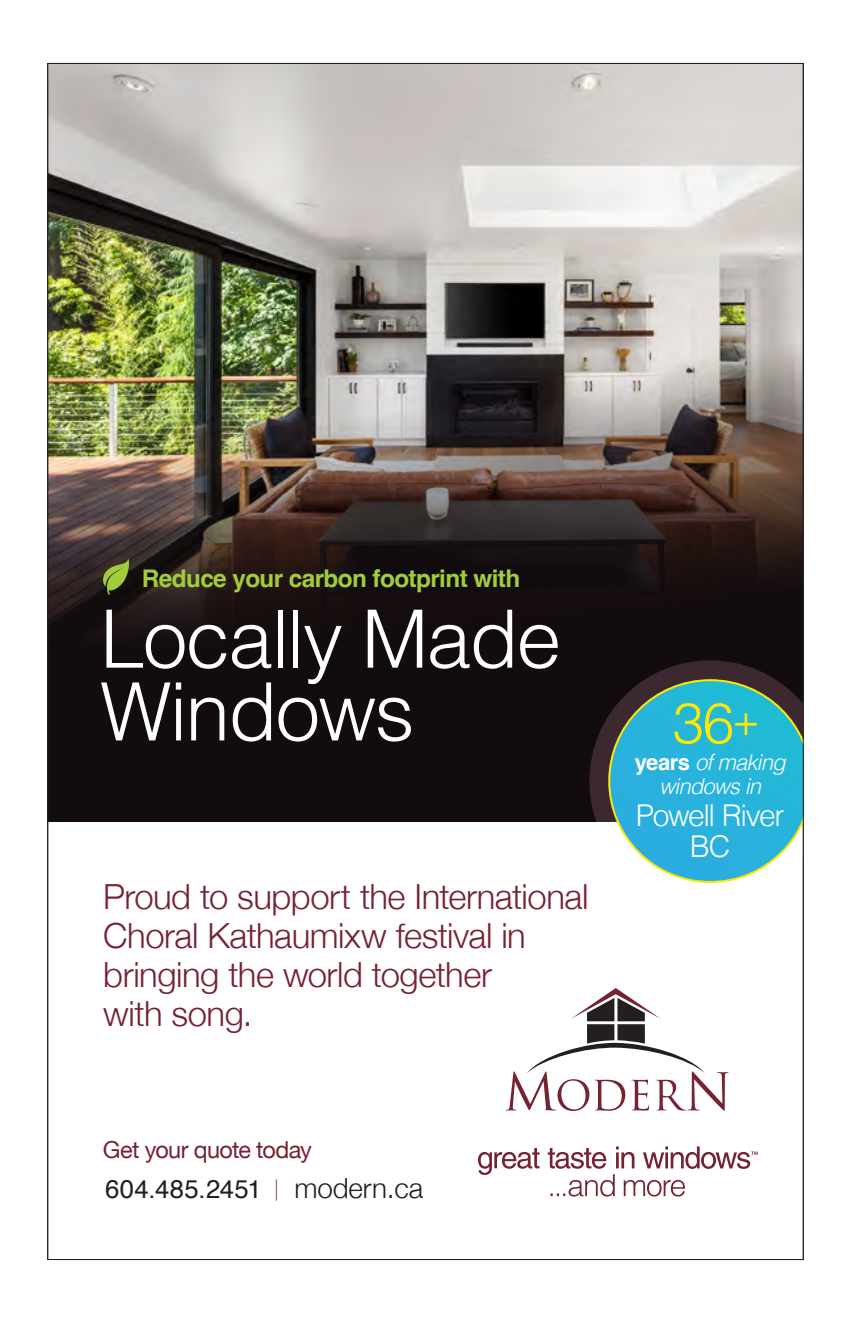
<style>
.page{position:relative;width:851px;height:1323px;background:#fff}
.page>*{position:absolute;margin:0;border:0;box-sizing:border-box;transform-origin:0 0}
.t1{font:300 80.5px/72.8px "Helvetica";letter-spacing:-.025em;color:#fff}
.t2{font:300 56.88px "Helvetica";color:#ffe800}
.t3{font:300 34.65px/38.9px "Helvetica Neue";letter-spacing:-.015em;color:#752331}
.t4{font:300 30.1px/31.8px "Helvetica";letter-spacing:-.045em;color:#fff;text-align:center}
.t5{font:25.72px "Helvetica";letter-spacing:.015em;color:#231f20}
.t6{font:700 24.32px "Helvetica";letter-spacing:-.025em;color:#a1cd3a}
.t7{font:23.45px "Helvetica Neue";letter-spacing:-.03em;color:#752331}
.t8{font:italic 300 22.05px/23.6px "Helvetica";letter-spacing:-.04em;color:#fff;text-align:center}
.s1{font-family:"Helvetica Neue";font-weight:100;font-size:21.35px;color:#752331}
.s2{font-family:"Helvetica Neue";font-weight:300;font-size:27.82px}
.s3{font-weight:700;font-style:normal}
</style>
<div class="page">
<div style="left:47px;top:115px;width:756px;height:707px;background:#130c0e"></div>
<img style="left:49px;top:65px;width:752px;height:563px">
<svg style="left:103px;top:559px;width:26px;height:36px"></svg>
<svg style="left:505px;top:988px;width:223px;height:123px"></svg>
<svg style="left:478px;top:1146px;width:279px;height:51px"></svg>
<svg style="left:589px;top:660px;width:185px;height:162px"></svg>
<svg style="left:608px;top:679px;width:193px;height:204px;background:#41adc6"></svg>
<p class="t6" style="left:142px;top:563px;width:380px">Reduce your carbon footprint with</p>
<h1 class="t1" style="left:100px;top:597px;width:463px">Locally Made<br>Windows</h1>
<p class="t3" style="left:103px;top:875px;width:486px">Proud to support the International<br>Choral Kathaumixw festival in bringing the world together<br>with song.</p>
<p class="t7" style="left:103px;top:1133px;width:210px">Get your quote today</p>
<p class="t5" style="left:105px;top:1169px;width:319px">604.485.2451 <span class="s1">|</span> <span class="s2">modern.ca</span></p>
<h2 class="t2" style="left:672px;top:675px;width:89px">36<sup>+</sup></h2>
<p class="t8" style="left:635px;top:749px;width:152px"><span class="s3">years</span> of making windows in</p>
<p class="t4" style="left:635px;top:797px;width:150px">Powell River<br>BC</p>
</div>
